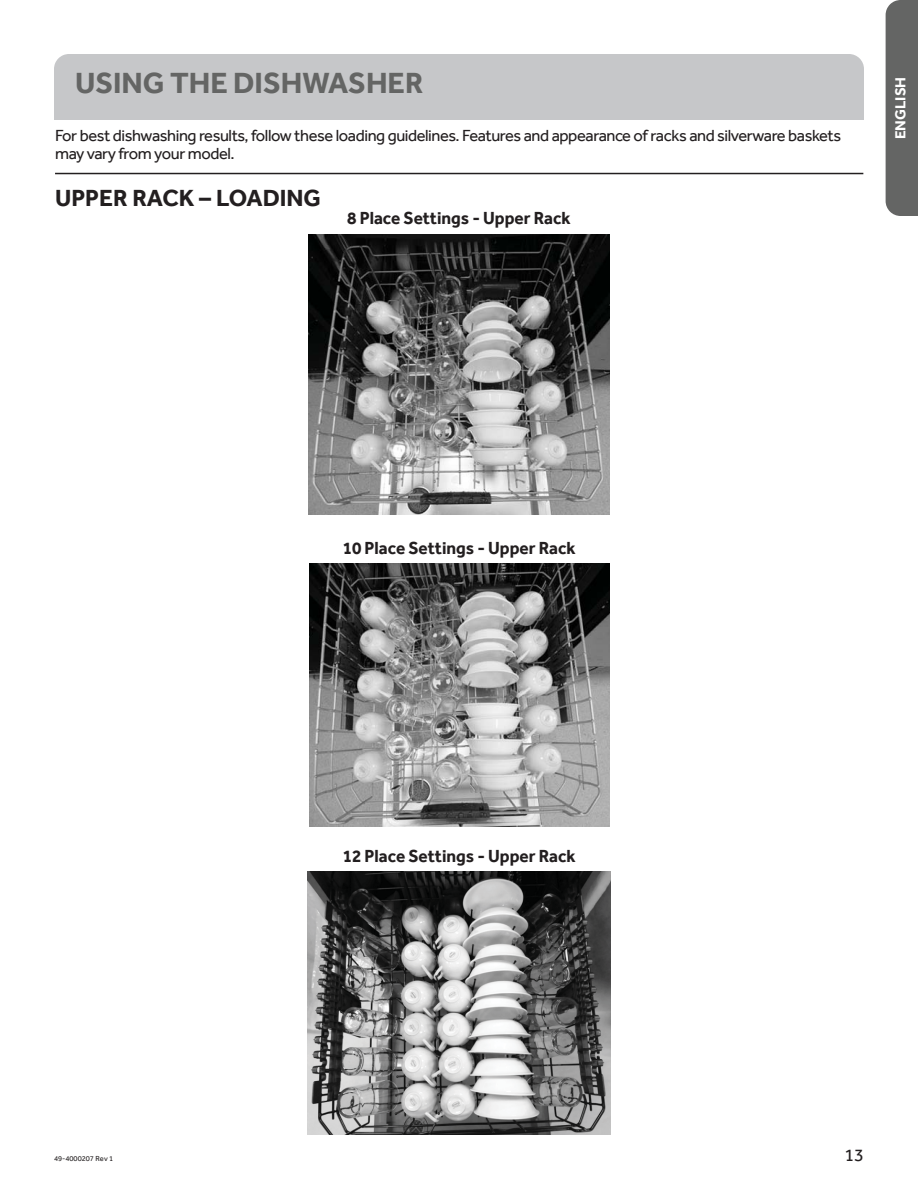
<style>
.page{position:relative;width:918px;height:1188px;background:#fff}
.page>*{position:absolute;margin:0;border:0;box-sizing:border-box;transform-origin:0 0}
.t1{font:700 30px "Effra";color:#646564}
.t2{font:700 24px "Effra";color:#231f20}
.t3{font:700 18px "Effra";color:#231f20;scale:.96 1}
.t4{font:18px "Effra";color:#231f20}
.t5{font:16.5px/18px "Effra";letter-spacing:-.025em;color:#231f20}
.t6{font:700 15px "Effra";color:#fff}
.t7{font:7.5px "Effra";color:#231f20}
</style>
<div class="page">
<div style="left:886px;top:0;width:32px;height:216px;background:#646564"></div>
<div style="left:54px;top:54px;width:810px;height:66px;background:#c6c7c9"></div>
<hr style="left:55px;top:173px;width:808px;height:1px;background:#231f20">
<img style="left:309px;top:234px;width:300px;height:281px">
<img style="left:309px;top:564px;width:300px;height:262px">
<img style="left:308px;top:872px;width:303px;height:262px">
<h1 class="t1" style="left:75px;top:65px;width:350px">USING THE DISHWASHER</h1>
<p class="t5" style="left:55px;top:126px;width:788px">For best dishwashing results, follow these loading guidelines. Features and appearance of racks and silverware baskets may vary from your model.</p>
<h2 class="t2" style="left:55px;top:183px;width:267px">UPPER RACK – LOADING</h2>
<p class="t3" style="left:347px;top:207px;width:234px">8 Place Settings - Upper Rack</p>
<p class="t6" style="left:891px;top:139px;width:64px;rotate:-90deg">ENGLISH</p>
<p class="t3" style="left:343px;top:537px;width:244px">10 Place Settings - Upper Rack</p>
<p class="t3" style="left:343px;top:845px;width:244px">12 Place Settings - Upper Rack</p>
<p class="t7" style="left:54px;top:1154px;width:61px">49-4000207 Rev 1</p>
<p class="t4" style="left:844px;top:1144px;width:21px">13</p>
</div>
